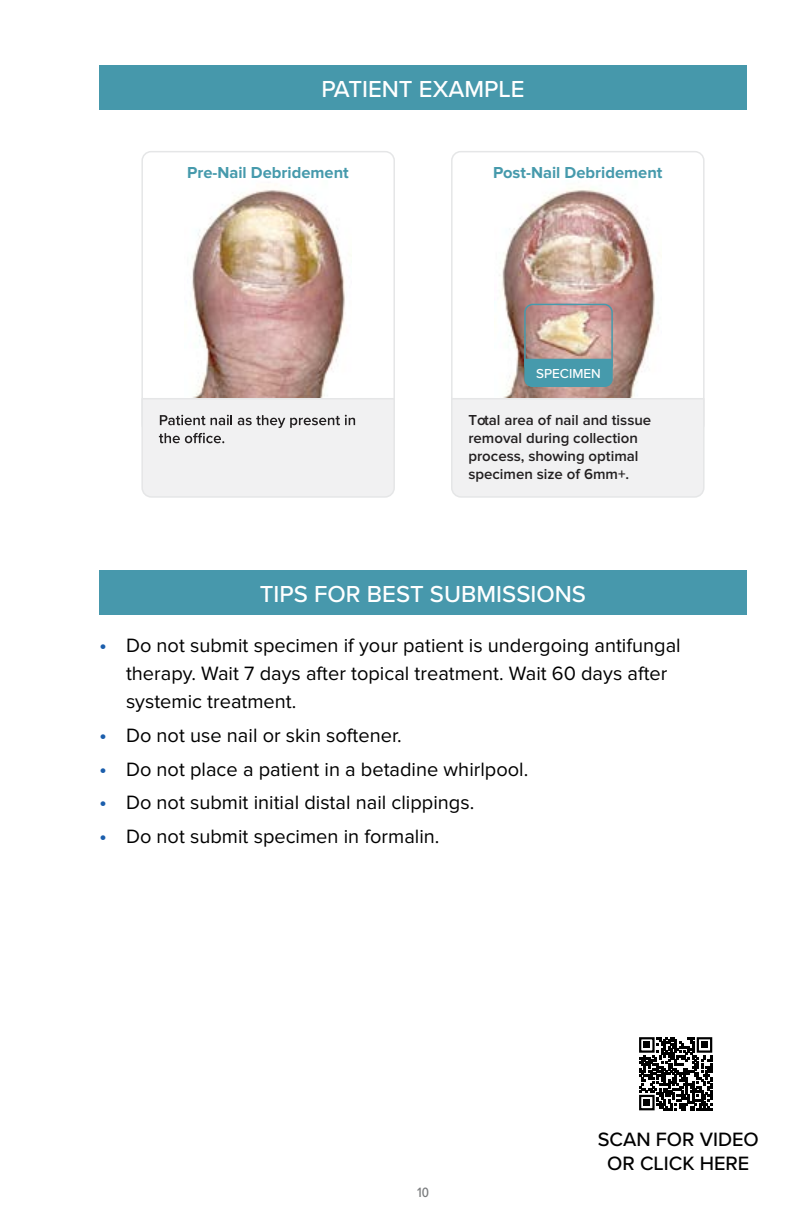
<style>
.page{position:relative;width:792px;height:1224px;background:#fff}
.page>*{position:absolute;margin:0;border:0;box-sizing:border-box;transform-origin:0 0}
.t1{font:500 24px "Proxima Nova";color:#fff}
.t2{font:20px/28px "Proxima Nova";color:#000}
.t3{font:500 20px/24px "Proxima Nova";color:#000;text-align:center}
.t4{font:700 16.4px "Proxima Nova";color:#469aac}
.t5{font:600 15px/18px "Proxima Nova";color:#221f20}
.t6{font:500 14px "Proxima Nova Cond";color:#7a7c7e}
.t7{font:500 13.6px "Proxima Nova";color:#fff}
.s1{font-size:22px;color:#1b5eac}
</style>
<div class="page">
<div style="left:141px;top:151px;width:254px;height:283px;border:2px solid #e5e6e7;border-radius:9px"></div>
<svg style="left:141px;top:397px;width:254px;height:101px"></svg>
<img style="left:192px;top:189px;width:160px;height:208px">
<div style="left:451px;top:151px;width:254px;height:283px;border:2px solid #e5e6e7;border-radius:9px"></div>
<div style="left:451px;top:397px;width:254px;height:101px;background:#f1f1f2"></div>
<img style="left:499px;top:188px;width:156px;height:209px">
<div style="left:524px;top:304px;width:89px;height:70px;border:2px solid #469aac;border-radius:8px"></div>
<div style="left:524px;top:359px;width:89px;height:28px;background:#469aac"></div>
<div style="left:99px;top:65px;width:648px;height:45px;background:#4698ab"></div>
<div style="left:99px;top:570px;width:648px;height:45px;background:#4798ac"></div>
<svg style="left:639px;top:1037px;width:74px;height:74px"></svg>
<p class="t1" style="left:321px;top:71px;width:205px">PATIENT EXAMPLE</p>
<p class="t4" style="left:187px;top:163px;width:163px">Pre-Nail Debridement</p>
<p class="t4" style="left:493px;top:163px;width:171px">Post-Nail Debridement</p>
<p class="t7" style="left:536px;top:363px;width:66px">SPECIMEN</p>
<p class="t5" style="left:468px;top:412px;width:184px">Total area of nail and tissue removal during collection process, showing optimal specimen size of 6mm+.</p>
<p class="t1" style="left:260px;top:576px;width:328px">TIPS FOR BEST SUBMISSIONS</p>
<p class="t2" style="left:126px;top:632px;width:556px;text-indent:-27px"><span class="s1">•</span> Do not submit specimen if your patient is undergoing antifungal therapy. Wait 7 days after topical treatment. Wait 60 days after systemic treatment.</p>
<p class="t2" style="left:99px;top:722px;width:304px"><span class="s1">•</span> Do not use nail or skin softener.</p>
<p class="t2" style="left:99px;top:756px;width:431px"><span class="s1">•</span> Do not place a patient in a betadine whirlpool.</p>
<p class="t2" style="left:99px;top:790px;width:377px"><span class="s1">•</span> Do not submit initial distal nail clippings.</p>
<p class="t2" style="left:99px;top:823px;width:342px"><span class="s1">•</span> Do not submit specimen in formalin.</p>
<p class="t6" style="left:417px;top:1182px;width:13px">10</p>
<p class="t3" style="left:598px;top:1126px;width:163px">SCAN FOR VIDEO<br>OR CLICK HERE</p>
</div>
